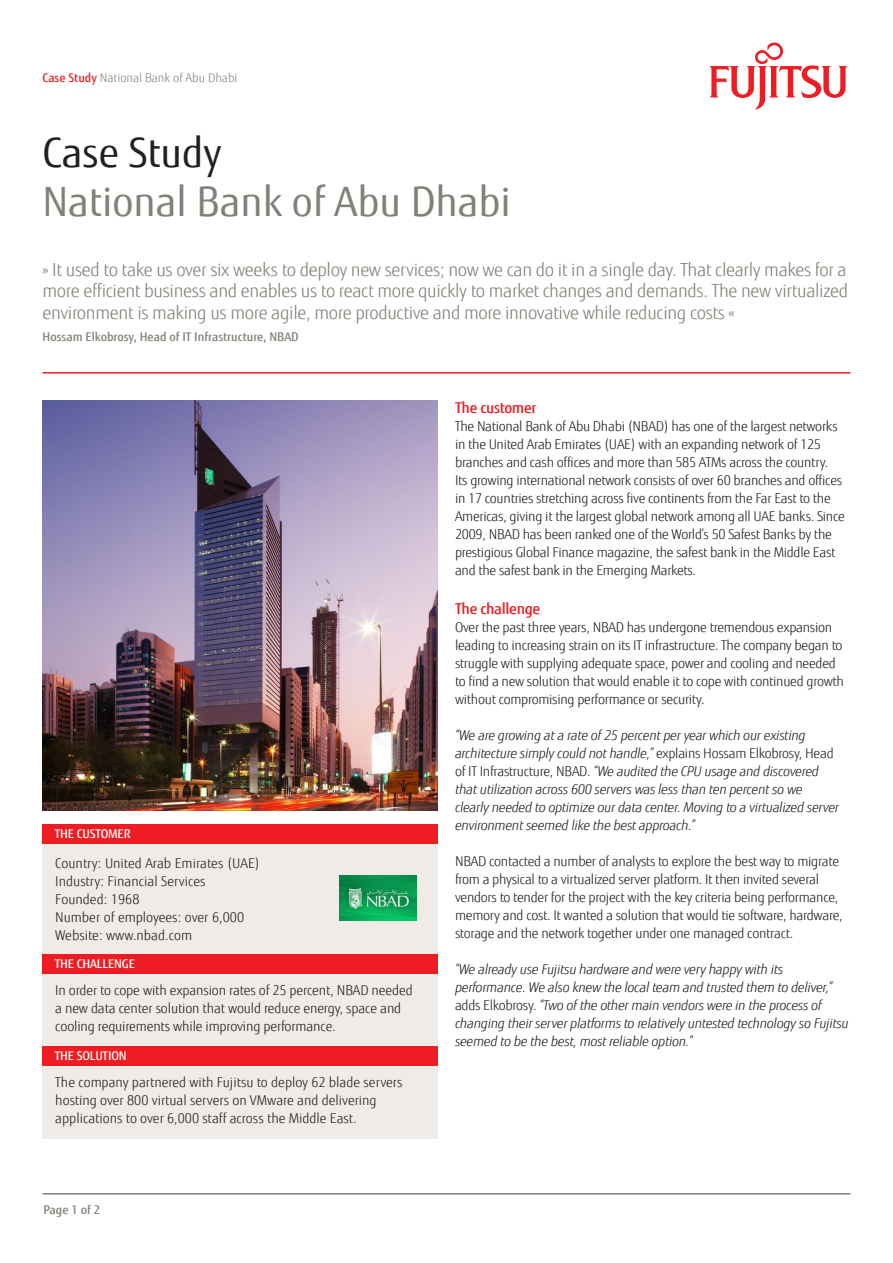
<style>
.page{position:relative;width:893px;height:1263px;background:#fff}
.page>*{position:absolute;margin:0;border:0;box-sizing:border-box;transform-origin:0 0}
.t1{font:40.5px "Fujitsu Sans";color:#818178}
.t2{font:40.5px "Fujitsu Sans";color:#231f20}
.t3{font:300 18px/21.6px "Fujitsu Sans";letter-spacing:-.02em;color:#818178;text-align:justify}
.t4{font:500 15px "Fujitsu Sans";letter-spacing:-.02em;color:#ee1d23}
.Copytext{font:300 13.5px/18px "Fujitsu Sans";letter-spacing:-.02em;color:#231f20}
.t5{font:italic 300 13.5px/18px "Fujitsu Sans";letter-spacing:-.02em;color:#231f20}
.Copytext-2{font:300 13.5px/18px "Fujitsu Sans";color:#231f20}
.t6{font:500 12px "Fujitsu Sans";color:#818178}
.t7{font:500 12px "Fujitsu Sans";letter-spacing:-.01em;color:#fff}
.t8{font:300 12px "Fujitsu Sans";color:#87867e}
.s1{font-weight:500;color:#ee1d23}
.s2{font-style:normal}
</style>
<div class="page">
<svg style="left:709px;top:43px;width:139px;height:67px"></svg>
<hr style="left:43px;top:372px;width:807px;height:2px;background:#ee1d23">
<hr style="left:43px;top:1193px;width:807px;height:1px;background:#818178">
<div style="left:43px;top:836px;width:395px;height:303px;background:#f1ebe7"></div>
<div style="left:43px;top:824px;width:395px;height:19px;background:#ee1d23"></div>
<div style="left:43px;top:954px;width:395px;height:20px;background:#ee1d23"></div>
<div style="left:43px;top:1046px;width:395px;height:20px;background:#ee1d23"></div>
<img style="left:43px;top:400px;width:395px;height:410px">
<img style="left:339px;top:875px;width:77px;height:45px">
<p class="t8" style="left:43px;top:71px;width:197px"><span class="s1">Case Study</span> National Bank of Abu Dhabi</p>
<p class="t2" style="left:43px;top:129px;width:181px">Case Study</p>
<p class="t1" style="left:43px;top:177px;width:470px">National Bank of Abu Dhabi</p>
<p class="t3" style="left:43px;top:259px;width:807px">» It used to take us over six weeks to deploy new services; now we can do it in a single day. That clearly makes for a more efficient business and enables us to react more quickly to market changes and demands. The new virtualized environment is making us more agile, more productive and more innovative while reducing costs «</p>
<p class="t6" style="left:43px;top:329px;width:258px">Hossam Elkobrosy, Head of IT Infrastructure, NBAD</p>
<p class="t7" style="left:55px;top:826px;width:77px">THE CUSTOMER</p>
<p class="Copytext-2" style="left:55px;top:855px;width:206px">Country: United Arab Emirates (UAE)</p>
<p class="Copytext-2" style="left:55px;top:873px;width:152px">Industry: Financial Services</p>
<p class="Copytext-2" style="left:55px;top:891px;width:86px">Founded: 1968</p>
<p class="Copytext-2" style="left:55px;top:909px;width:190px">Number of employees: over 6,000</p>
<p class="Copytext-2" style="left:55px;top:927px;width:138px">Website: www.nbad.com</p>
<p class="t7" style="left:55px;top:957px;width:82px">THE CHALLENGE</p>
<p class="Copytext" style="left:55px;top:981px;width:359px">In order to cope with expansion rates of 25 percent, NBAD needed a new data center solution that would reduce energy, space and cooling requirements while improving performance.</p>
<p class="t7" style="left:55px;top:1048px;width:73px">THE SOLUTION</p>
<p class="Copytext-2" style="left:55px;top:1073px;width:349px">The company partnered with Fujitsu to deploy 62 blade servers hosting over 800 virtual servers on VMware and delivering applications to over 6,000 staff across the Middle East.</p>
<p class="t6" style="left:43px;top:1202px;width:58px">Page 1 of 2</p>
<p class="t4" style="left:455px;top:398px;width:83px">The customer</p>
<p class="Copytext" style="left:455px;top:417px;width:391px">The National Bank of Abu Dhabi (NBAD) has one of the largest networks in the United Arab Emirates (UAE) with an expanding network of 125 branches and cash offices and more than 585 ATMs across the country.<br>Its growing international network consists of over 60 branches and offices in 17 countries stretching across five continents from the Far East to the Americas, giving it the largest global network among all UAE banks. Since 2009, NBAD has been ranked one of the World’s 50 Safest Banks by the prestigious Global Finance magazine, the safest bank in the Middle East and the safest bank in the Emerging Markets.</p>
<p class="t4" style="left:455px;top:600px;width:87px">The challenge</p>
<p class="Copytext" style="left:455px;top:619px;width:391px">Over the past three years, NBAD has undergone tremendous expansion leading to increasing strain on its IT infrastructure. The company began to struggle with supplying adequate space, power and cooling and needed to find a new solution that would enable it to cope with continued growth without compromising performance or security.</p>
<p class="t5" style="left:455px;top:727px;width:386px">“We are growing at a rate of 25 percent per year which our existing architecture simply could not handle,” <span class="s2">explains Hossam Elkobrosy, Head of IT Infrastructure, NBAD.</span> “We audited the CPU usage and discovered that utilization across 600 servers was less than ten percent so we clearly needed to optimize our data center. Moving to a virtualized server environment seemed like the best approach.”</p>
<p class="Copytext" style="left:455px;top:853px;width:389px">NBAD contacted a number of analysts to explore the best way to migrate from a physical to a virtualized server platform. It then invited several vendors to tender for the project with the key criteria being performance, memory and cost. It wanted a solution that would tie software, hardware, storage and the network together under one managed contract.</p>
<p class="t5" style="left:455px;top:961px;width:395px">“We already use Fujitsu hardware and were very happy with its performance. We also knew the local team and trusted them to deliver,” <span class="s2">adds Elkobrosy.</span> “Two of the other main vendors were in the process of changing their server platforms to relatively untested technology so Fujitsu seemed to be the best, most reliable option.”</p>
</div>
